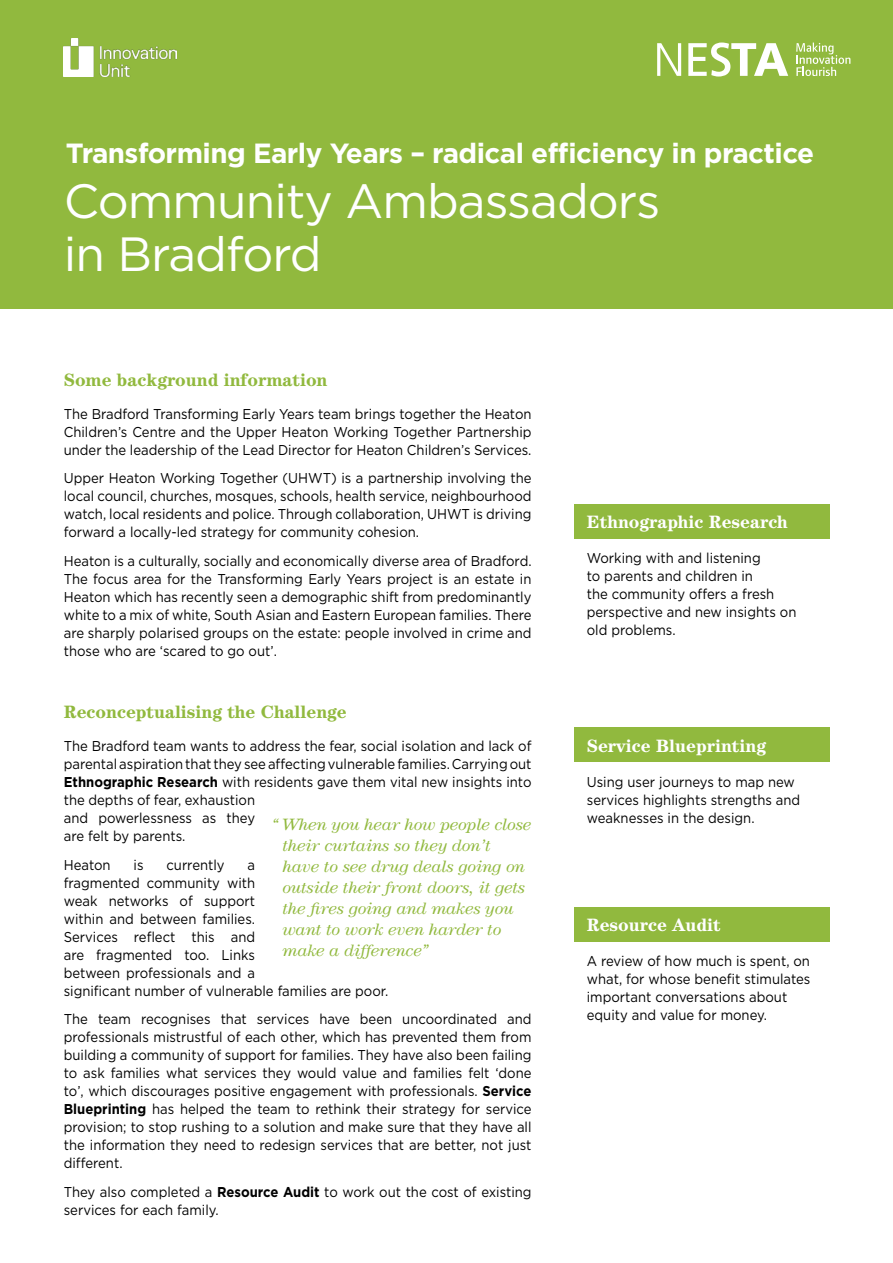
<style>
.page{position:relative;width:893px;height:1263px;background:#fff}
.page>*{position:absolute;margin:0;border:0;box-sizing:border-box;transform-origin:0 0}
.t1{font:48px/52.5px "Gotham HTF";letter-spacing:-.02em;color:#fff}
.t2{font:700 27.75px "Gotham HTF";letter-spacing:-.02em;color:#fff}
.t3{font:700 18px "Century IT Cby BT";color:#91b93e}
.t4{font:700 18px "Century IT Cby BT";color:#fff}
.t5{font:italic 16.5px/21px "Century IT Cby BT";color:#91b93e}
.t6{font:14.25px/18px "Gotham HTF";color:#000;scale:.92 1}
.s1{font-weight:700}
</style>
<div class="page">
<div style="left:0;top:0;width:893px;height:308px;background:#91b93e"></div>
<div style="left:574px;top:505px;width:255px;height:34px;background:#91b93e"></div>
<div style="left:574px;top:728px;width:255px;height:34px;background:#91b93e"></div>
<div style="left:574px;top:907px;width:255px;height:34px;background:#91b93e"></div>
<img style="left:64px;top:39px;width:113px;height:38px">
<svg style="left:796px;top:43px;width:54px;height:33px"></svg>
<svg style="left:657px;top:43px;width:24px;height:33px"></svg>
<svg style="left:688px;top:43px;width:100px;height:34px"></svg>
<h2 class="t2" style="left:66px;top:137px;width:750px">Transforming Early Years – radical efficiency in practice</h2>
<h1 class="t1" style="left:64px;top:174px;width:598px">Community Ambassadors in Bradford</h1>
<p class="t3" style="left:64px;top:368px;width:265px">Some background information</p>
<p class="t6" style="left:64px;top:404px;width:510px;text-align:justify">The Bradford Transforming Early Years team brings together the Heaton Children’s Centre and the Upper Heaton Working Together Partnership under the leadership of the Lead Director for Heaton Children’s Services.</p>
<p class="t6" style="left:64px;top:469px;width:510px;text-align:justify">Upper Heaton Working Together (UHWT) is a partnership involving the local council, churches, mosques, schools, health service, neighbourhood watch, local residents and police. Through collaboration, UHWT is driving forward a locally-led strategy for community cohesion.</p>
<p class="t6" style="left:64px;top:552px;width:510px;text-align:justify">Heaton is a culturally, socially and economically diverse area of Bradford.<br>The focus area for the Transforming Early Years project is an estate in Heaton which has recently seen a demographic shift from predominantly white to a mix of white, South Asian and Eastern European families. There are sharply polarised groups on the estate: people involved in crime and those who are ‘scared to go out’.</p>
<p class="t3" style="left:64px;top:701px;width:285px">Reconceptualising the Challenge</p>
<p class="t6" style="left:64px;top:737px;width:510px">The Bradford team wants to address the fear, social isolation and lack of parental aspiration that they see affecting vulnerable families. Carrying out <span class="s1">Ethnographic Research</span> with residents gave them vital new insights into the depths of fear, exhaustion<br>and powerlessness as they<br>are felt by parents.</p>
<p class="t6" style="left:64px;top:855px;width:52px">Heaton</p>
<p class="t6" style="left:134px;top:855px;width:12px">is</p>
<p class="t6" style="left:166px;top:855px;width:65px">currently</p>
<p class="t5" style="left:283px;top:813px;width:250px;text-indent:-11px">“ When you hear how people close their curtains so they don’t have to see drug deals going on outside their front doors, it gets the fires going and makes you want to work even harder to make a difference”</p>
<p class="t6" style="left:64px;top:855px;width:354px;text-indent:184px">a<br>fragmented community with<br>weak networks of support<br>within and between families.<br>Services reflect this and<br>are fragmented too. Links<br>between professionals and a<br>significant number of vulnerable families are poor.</p>
<p class="t6" style="left:64px;top:1010px;width:510px;text-align:justify">The team recognises that services have been uncoordinated and professionals mistrustful of each other, which has prevented them from building a community of support for families. They have also been failing to ask families what services they would value and families felt ‘done to’, which discourages positive engagement with professionals. <span class="s1">Service Blueprinting</span> has helped the team to rethink their strategy for service provision; to stop rushing to a solution and make sure that they have all the information they need to redesign services that are better, not just different.</p>
<p class="t6" style="left:64px;top:1182px;width:510px">They also completed a <span class="s1">Resource Audit</span> to work out the cost of existing services for each family.</p>
<p class="t4" style="left:587px;top:511px;width:203px">Ethnographic Research</p>
<p class="t6" style="left:587px;top:549px;width:229px">Working with and listening<br>to parents and children in<br>the community offers a fresh perspective and new insights on old problems.</p>
<p class="t4" style="left:587px;top:734px;width:181px">Service Blueprinting</p>
<p class="t6" style="left:587px;top:772px;width:234px">Using user journeys to map new services highlights strengths and weaknesses in the design.</p>
<p class="t4" style="left:587px;top:913px;width:135px">Resource Audit</p>
<p class="t6" style="left:587px;top:951px;width:245px">A review of how much is spent, on what, for whose benefit stimulates important conversations about equity and value for money.</p>
</div>
